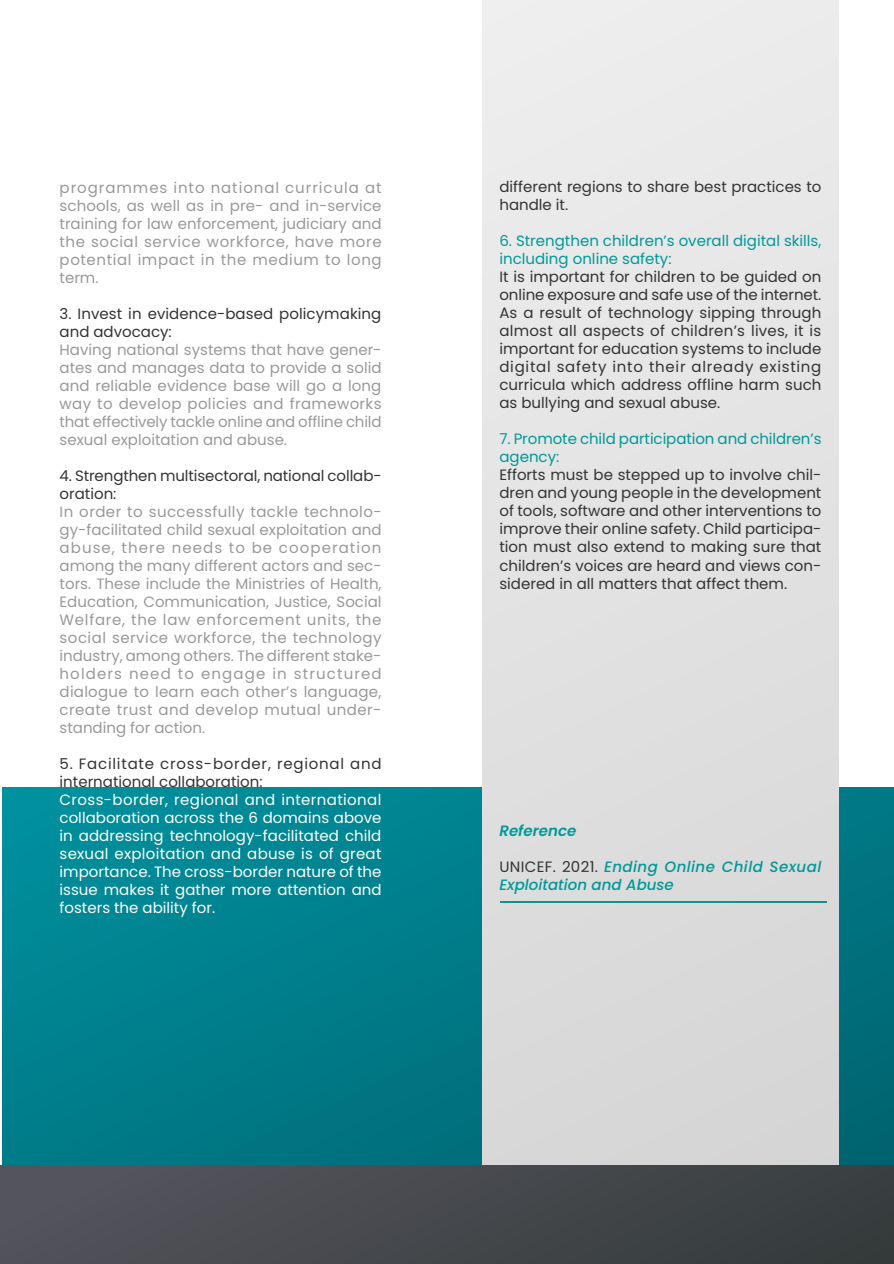
<style>
.page{position:relative;width:894px;height:1264px;background:#fff}
.page>*{position:absolute;margin:0;border:0;box-sizing:border-box;transform-origin:0 0}
.t1{font:15px/18px "Poppins";letter-spacing:.03em;color:#999;text-align:justify}
.t2{font:15px/18px "Poppins";color:#333}
.t3{font:15px/18px "Poppins";color:#fff;text-align:justify}
.t4{font:15px/18px "Poppins";color:#099}
.t5{font:15px/18px "Poppins";letter-spacing:.05em;color:#333}
.t6{font:italic 500 15px/18px "Poppins";letter-spacing:.025em;color:#099}
.t7{font:italic 600 15px "Poppins";color:#099}
.s1{font-weight:400;font-style:normal;color:#333}
</style>
<div class="page">
<div style="left:320px;top:148px;width:21px;height:22px;border:2px solid #fff;border-radius:50%"></div>
<svg style="left:3px;top:787px;width:890px;height:378px;background:#007e8b"></svg>
<div style="left:482px;top:0;width:356px;height:1165px;background:#e2e2e2"></div>
<div style="left:0;top:1165px;width:893px;height:98px;background:linear-gradient(to right,#55555d,#363c3d)"></div>
<hr style="left:499px;top:901px;width:327px;height:2px;background:#099">
<p class="t1" style="left:60px;top:178px;width:323px">programmes into national curricula at schools, as well as in pre- and in-service training for law enforcement, judiciary and the social service workforce, have more potential impact in the medium to long term.</p>
<p class="t2" style="left:60px;top:304px;width:323px">3. Invest in evidence-based policymaking and advocacy:</p>
<p class="t1" style="left:60px;top:340px;width:323px">Having national systems that have gener&shy;ates and manages data to provide a solid and reliable evidence base will go a long way to develop policies and frameworks that effectively tackle online and offline child sexual exploitation and abuse.</p>
<p class="t2" style="left:60px;top:466px;width:323px">4. Strengthen multisectoral, national collab&shy;oration:</p>
<p class="t1" style="left:60px;top:502px;width:323px">In order to successfully tackle technolo&shy;gy-facilitated child sexual exploitation and abuse, there needs to be cooperation among the many different actors and sec&shy;tors. These include the Ministries of Health, Education, Communication, Justice, Social Welfare, the law enforcement units, the social service workforce, the technology industry, among others. The different stake&shy;holders need to engage in structured dialogue to learn each other’s language, create trust and develop mutual under&shy;standing for action.</p>
<p class="t5" style="left:60px;top:754px;width:323px">5. Facilitate cross-border, regional and international collaboration:</p>
<p class="t3" style="left:60px;top:790px;width:323px">Cross-border, regional and international collaboration across the 6 domains above in addressing technology-facilitated child sexual exploitation and abuse is of great importance. The cross-border nature of the issue makes it gather more attention and fosters the ability for.</p>
<p class="t2" style="left:499px;top:178px;width:323px">different regions to share best practices to handle it.</p>
<p class="t4" style="left:499px;top:232px;width:323px">6. Strengthen children’s overall digital skills, including online safety:</p>
<p class="t2" style="left:499px;top:268px;width:323px;text-align:justify">It is important for children to be guided on online exposure and safe use of the internet.<br>As a result of technology sipping through almost all aspects of children’s lives, it is important for education systems to include digital safety into their already existing curricula which address offline harm such as bullying and sexual abuse.</p>
<p class="t4" style="left:499px;top:430px;width:323px">7. Promote child participation and children’s agency:</p>
<p class="t2" style="left:499px;top:466px;width:323px;text-align:justify">Efforts must be stepped up to involve chil&shy;dren and young people in the development of tools, software and other interventions to improve their online safety. Child participa&shy;tion must also extend to making sure that children’s voices are heard and views con&shy;sidered in all matters that affect them.</p>
<p class="t7" style="left:499px;top:821px;width:78px">Reference</p>
<p class="t6" style="left:499px;top:857px;width:323px"><span class="s1">UNICEF. 2021.</span> Ending Online Child Sexual<br>Exploitation and Abuse</p>
</div>
